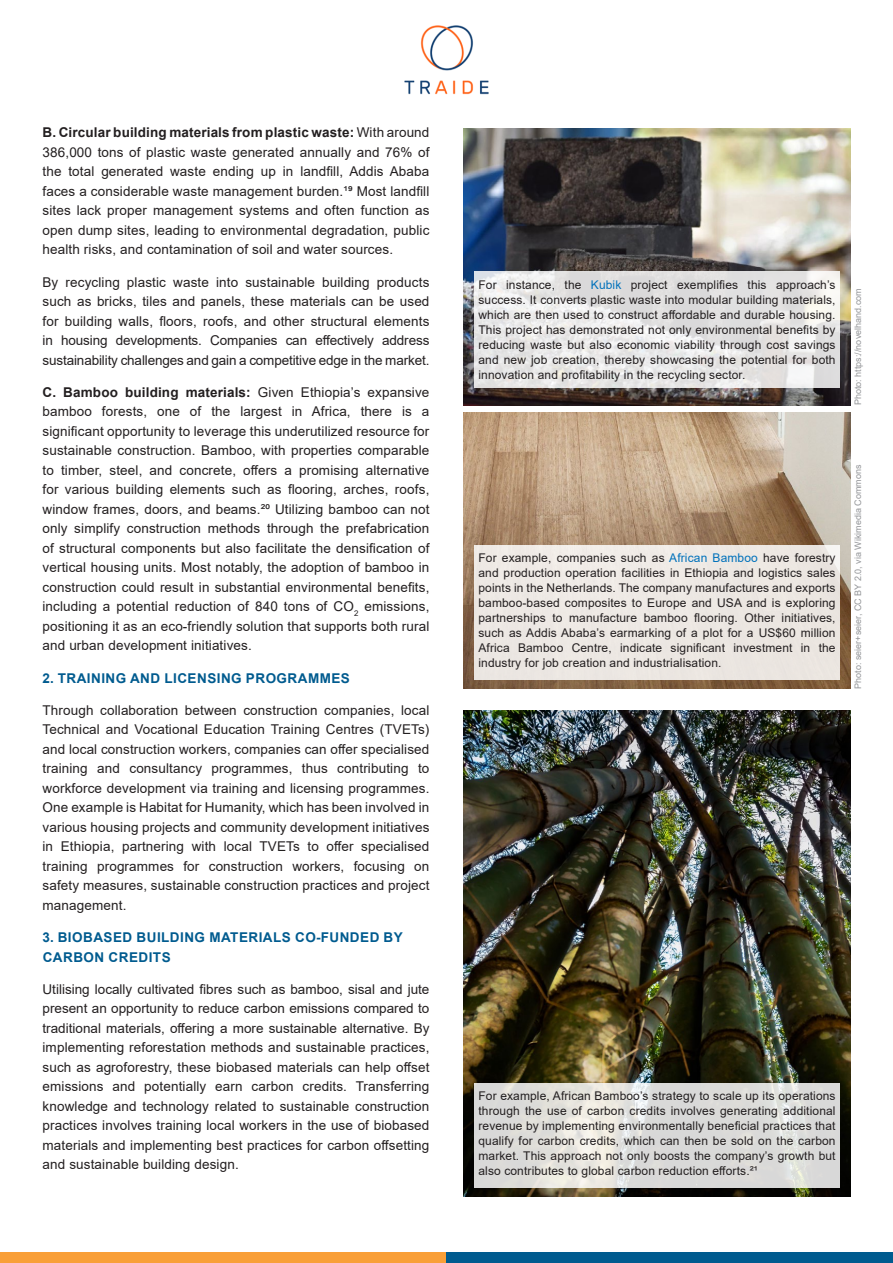
<style>
.page{position:relative;width:893px;height:1263px;background:#fff}
.page>*{position:absolute;margin:0;border:0;box-sizing:border-box;transform-origin:0 0}
.t1{font:13.5px/19.5px "Arial";letter-spacing:.01em;color:#231f20;text-align:justify}
.t2{font:700 13.5px/19.5px "Arial";letter-spacing:.035em;color:#005b8f}
.t3{font:12px/15px "Arial";letter-spacing:.01em;color:#231f20;text-align:justify}
.t4{font:9px "Arial";color:#939598}
.s1{font-weight:700}
.s2{color:#0071bb}
</style>
<div class="page">
<img style="left:404px;top:25px;width:85px;height:70px">
<div style="left:0;top:1252px;width:446px;height:11px;background:#f99f38"></div>
<div style="left:446px;top:1252px;width:447px;height:11px;background:#005b8f"></div>
<img style="left:463px;top:129px;width:387px;height:276px">
<img style="left:463px;top:412px;width:387px;height:277px">
<img style="left:463px;top:710px;width:387px;height:486px">
<svg style="left:474px;top:272px;width:366px;height:116px;fill:#e5e4e3"></svg>
<div style="left:474px;top:545px;width:366px;height:134px;background:#ede8e3"></div>
<svg style="left:474px;top:1083px;width:366px;height:104px;background:#dededb"></svg>
<p class="t1" style="left:43px;top:123px;width:388px"><span class="s1">B. Circular building materials from plastic waste:</span> With around 386,000 tons of plastic waste generated annually and 76% of the total generated waste ending up in landfill, Addis Ababa faces a considerable waste management burden.¹⁹ Most landfill sites lack proper management systems and often function as open dump sites, leading to environmental degradation, public health risks, and contamination of soil and water sources.</p>
<p class="t1" style="left:43px;top:272px;width:388px">By recycling plastic waste into sustainable building products such as bricks, tiles and panels, these materials can be used for building walls, floors, roofs, and other structural elements in housing developments. Companies can effectively address sustainability challenges and gain a competitive edge in the market.</p>
<p class="t1" style="left:43px;top:382px;width:388px"><span class="s1">C. Bamboo building materials:</span> Given Ethiopia’s expansive bamboo forests, one of the largest in Africa, there is a significant opportunity to leverage this underutilized resource for sustainable construction. Bamboo, with properties comparable to timber, steel, and concrete, offers a promising alternative for various building elements such as flooring, arches, roofs, window frames, doors, and beams.²⁰ Utilizing bamboo can not only simplify construction methods through the prefabrication of structural components but also facilitate the densification of vertical housing units. Most notably, the adoption of bamboo in construction could result in substantial environmental benefits, including a potential reduction of 840 tons of CO<sub>2</sub> emissions, positioning it as an eco-friendly solution that supports both rural and urban development initiatives.</p>
<p class="t2" style="left:43px;top:668px;width:309px">2. TRAINING AND LICENSING PROGRAMMES</p>
<p class="t1" style="left:43px;top:700px;width:388px">Through collaboration between construction companies, local Technical and Vocational Education Training Centres (TVETs) and local construction workers, companies can offer specialised training and consultancy programmes, thus contributing to workforce development via training and licensing programmes.<br>One example is Habitat for Humanity, which has been involved in various housing projects and community development initiatives in Ethiopia, partnering with local TVETs to offer specialised training programmes for construction workers, focusing on safety measures, sustainable construction practices and project management.</p>
<p class="t2" style="left:43px;top:928px;width:362px">3. BIOBASED BUILDING MATERIALS CO-FUNDED BY<br>CARBON CREDITS</p>
<p class="t1" style="left:43px;top:979px;width:388px">Utilising locally cultivated fibres such as bamboo, sisal and jute present an opportunity to reduce carbon emissions compared to traditional materials, offering a more sustainable alternative. By implementing reforestation methods and sustainable practices, such as agroforestry, these biobased materials can help offset emissions and potentially earn carbon credits. Transferring knowledge and technology related to sustainable construction practices involves training local workers in the use of biobased materials and implementing best practices for carbon offsetting and sustainable building design.</p>
<p class="t3" style="left:478px;top:277px;width:359px">For instance, the <span class="s2">Kubik</span> project exemplifies this approach’s success. It converts plastic waste into modular building materials, which are then used to construct affordable and durable housing.<br>This project has demonstrated not only environmental benefits by reducing waste but also economic viability through cost savings and new job creation, thereby showcasing the potential for both innovation and profitability in the recycling sector.</p>
<p class="t4" style="left:852px;top:405px;width:118px;rotate:-90deg">Photo: https://novelhand.com</p>
<p class="t3" style="left:478px;top:550px;width:359px">For example, companies such as <span class="s2">African Bamboo</span> have forestry and production operation facilities in Ethiopia and logistics sales points in the Netherlands. The company manufactures and exports bamboo-based composites to Europe and USA and is exploring partnerships to manufacture bamboo flooring. Other initiatives, such as Addis Ababa’s earmarking of a plot for a US$60 million Africa Bamboo Centre, indicate significant investment in the industry for job creation and industrialisation.</p>
<p class="t4" style="left:852px;top:689px;width:225px;rotate:-90deg">Photo: seier+seier, CC BY 2.0, via Wikimedia Commons</p>
<p class="t3" style="left:478px;top:1088px;width:359px">For example, African Bamboo’s strategy to scale up its operations through the use of carbon credits involves generating additional revenue by implementing environmentally beneficial practices that qualify for carbon credits, which can then be sold on the carbon market. This approach not only boosts the company’s growth but also contributes to global carbon reduction efforts.²¹</p>
</div>
